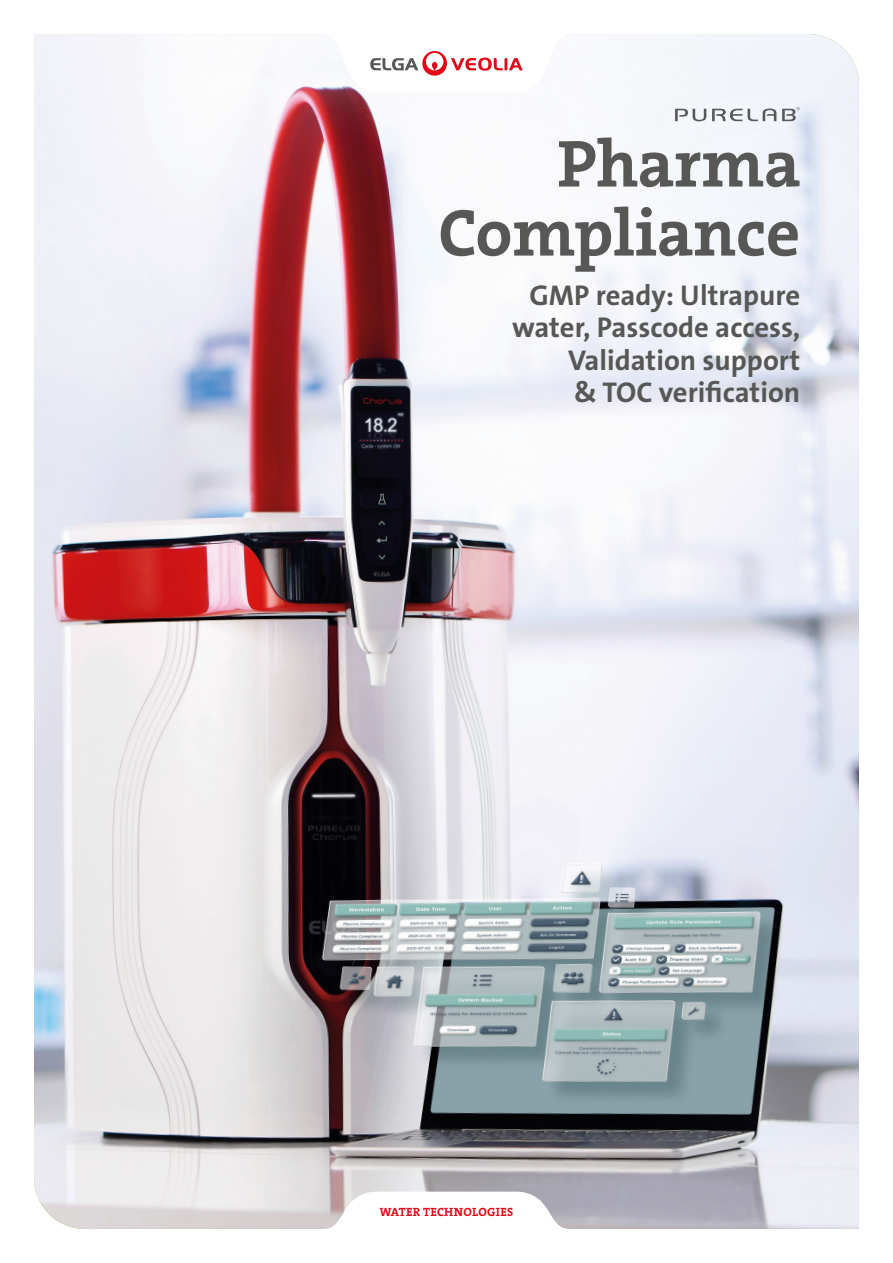
<style>
.page{position:relative;width:893px;height:1263px;background:#fff}
.page>*{position:absolute;margin:0;border:0;box-sizing:border-box;transform-origin:0 0}
.t1{font:67.05px/69px "The Serif Veolia W7 Bld";color:#575756;text-align:right}
.t2{font:28.65px/32.1px "The Sans Veolia W7 Bld";color:#575756;text-align:right}
.t3{font:12px "The Serif Veolia W7 Bld";letter-spacing:.025em;color:#e30614}
</style>
<div class="page">
<img style="left:34px;top:34px;width:825px;height:1195px">
<svg style="left:322px;top:34px;width:249px;height:59px"></svg>
<svg style="left:322px;top:1191px;width:249px;height:38px"></svg>
<svg style="left:675px;top:109px;width:31px;height:12px"></svg>
<svg style="left:748px;top:109px;width:28px;height:12px"></svg>
<svg style="left:712px;top:109px;width:30px;height:12px"></svg>
<svg style="left:782px;top:107px;width:18px;height:14px"></svg>
<p class="t1" style="left:438px;top:129px;width:364px">Pharma<br>Compliance</p>
<p class="t2" style="left:512px;top:280px;width:290px">GMP ready: Ultrapure water, Passcode access,<br>Validation support<br>&amp; TOC verification</p>
<p class="t3" style="left:380px;top:1204px;width:135px">WATER TECHNOLOGIES</p>
</div>
